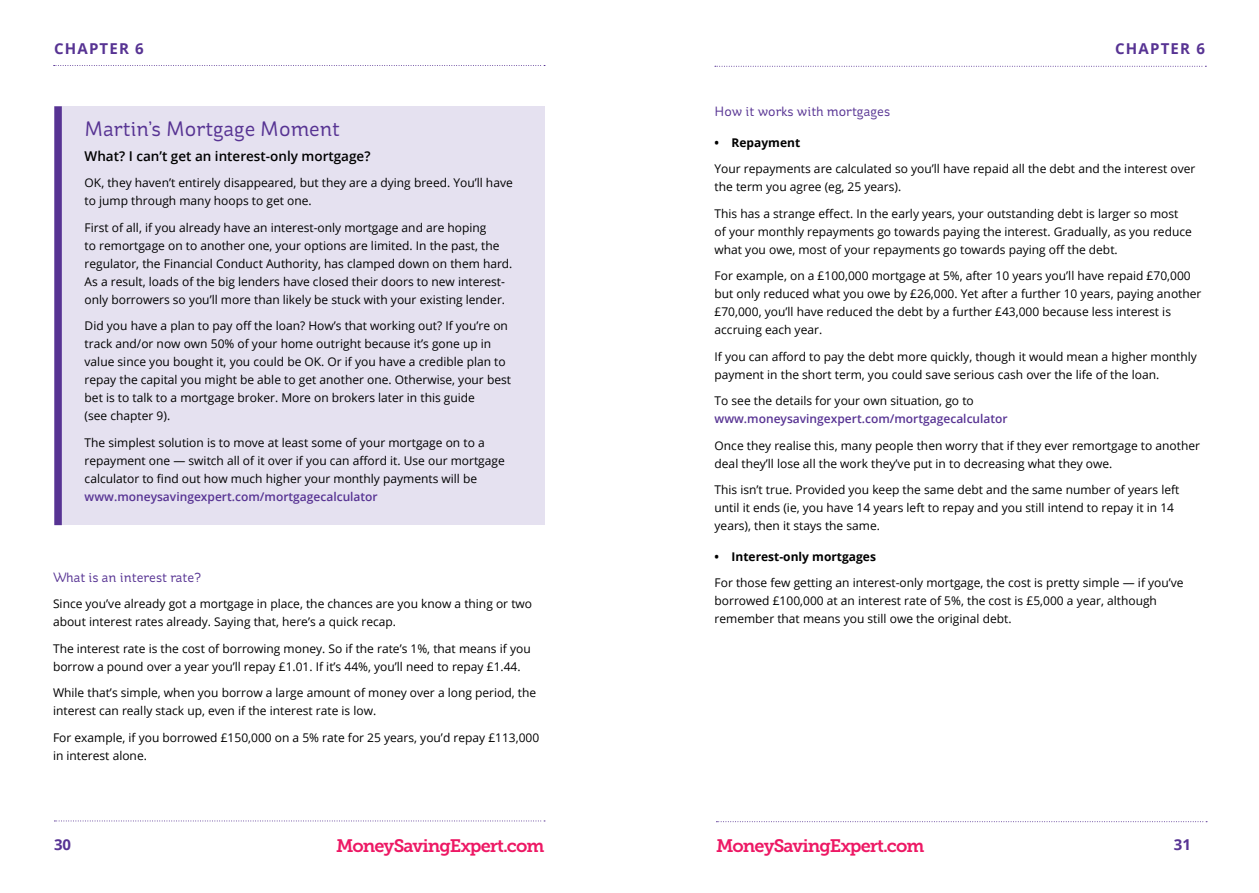
<style>
.page{position:relative;width:1259px;height:893px;background:#fff}
.page>*{position:absolute;margin:0;border:0;box-sizing:border-box;transform-origin:0 0}
.t1{font:21px "St Ryde";color:#573393}
.t2{font:18px "Museo Slab 700";letter-spacing:-.05em;color:#ed1864}
.t3{font:700 15px "Open Sans";letter-spacing:.08em;color:#573393}
.t4{font:13.5px "St Ryde";color:#573393}
.t5{font:600 13.5px "Open Sans";color:#000}
.t6{font:12px/18px "Open Sans";color:#000}
.t7{font:600 12px "Open Sans";color:#573393}
.t8{font:700 12px "Open Sans";color:#000}
</style>
<div class="page">
<svg style="left:54px;top:65px;width:491px;height:1px"></svg>
<svg style="left:54px;top:821px;width:491px;height:1px"></svg>
<div style="left:54px;top:106px;width:490px;height:419px;background:#e5e1f0"></div>
<div style="left:54px;top:106px;width:8px;height:419px;background:#573393"></div>
<svg style="left:715px;top:66px;width:491px;height:1px"></svg>
<svg style="left:716px;top:821px;width:491px;height:1px"></svg>
<p class="t3" style="left:54px;top:38px;width:91px">CHAPTER 6</p>
<h1 class="t1" style="left:85px;top:117px;width:257px">Martin’s Mortgage Moment</h1>
<p class="t5" style="left:85px;top:146px;width:287px">What? I can’t get an interest-only mortgage?</p>
<p class="t6" style="left:85px;top:173px;width:430px">OK, they haven’t entirely disappeared, but they are a dying breed. You’ll have to jump through many hoops to get one.</p>
<p class="t6" style="left:85px;top:218px;width:429px">First of all, if you already have an interest-only mortgage and are hoping<br>to remortgage on to another one, your options are limited. In the past, the regulator, the Financial Conduct Authority, has clamped down on them hard.<br>As a result, loads of the big lenders have closed their doors to new interest&shy;only borrowers so you’ll more than likely be stuck with your existing lender.</p>
<p class="t6" style="left:85px;top:316px;width:428px">Did you have a plan to pay off the loan? How’s that working out? If you’re on track and/or now own 50% of your home outright because it’s gone up in value since you bought it, you could be OK. Or if you have a credible plan to repay the capital you might be able to get another one. Otherwise, your best bet is to talk to a mortgage broker. More on brokers later in this guide<br>(see chapter 9).</p>
<p class="t6" style="left:85px;top:433px;width:422px">The simplest solution is to move at least some of your mortgage on to a repayment one — switch all of it over if you can afford it. Use our mortgage calculator to find out how much higher your monthly payments will be</p>
<p class="t7" style="left:85px;top:488px;width:295px">www.moneysavingexpert.com/mortgagecalculator</p>
<p class="t4" style="left:53px;top:569px;width:149px">What is an interest rate?</p>
<p class="t6" style="left:53px;top:595px;width:480px">Since you’ve already got a mortgage in place, the chances are you know a thing or two about interest rates already. Saying that, here’s a quick recap.</p>
<p class="t6" style="left:53px;top:639px;width:479px">The interest rate is the cost of borrowing money. So if the rate’s 1%, that means if you borrow a pound over a year you’ll repay £1.01. If it’s 44%, you’ll need to repay £1.44.</p>
<p class="t6" style="left:53px;top:684px;width:484px">While that’s simple, when you borrow a large amount of money over a long period, the interest can really stack up, even if the interest rate is low.</p>
<p class="t6" style="left:53px;top:728px;width:488px">For example, if you borrowed £150,000 on a 5% rate for 25 years, you’d repay £113,000 in interest alone.</p>
<p class="t3" style="left:54px;top:834px;width:19px">30</p>
<h2 class="t2" style="left:336px;top:836px;width:210px">MoneySavingExpert.com</h2>
<p class="t3" style="left:1115px;top:38px;width:91px">CHAPTER 6</p>
<p class="t4" style="left:714px;top:103px;width:177px">How it works with mortgages</p>
<p class="t8" style="left:714px;top:134px;width:87px">• Repayment</p>
<p class="t6" style="left:714px;top:159px;width:482px">Your repayments are calculated so you’ll have repaid all the debt and the interest over the term you agree (eg, 25 years).</p>
<p class="t6" style="left:714px;top:204px;width:479px">This has a strange effect. In the early years, your outstanding debt is larger so most of your monthly repayments go towards paying the interest. Gradually, as you reduce what you owe, most of your repayments go towards paying off the debt.</p>
<p class="t6" style="left:714px;top:266px;width:488px">For example, on a £100,000 mortgage at 5%, after 10 years you’ll have repaid £70,000 but only reduced what you owe by £26,000. Yet after a further 10 years, paying another £70,000, you’ll have reduced the debt by a further £43,000 because less interest is accruing each year.</p>
<p class="t6" style="left:714px;top:347px;width:484px">If you can afford to pay the debt more quickly, though it would mean a higher monthly payment in the short term, you could save serious cash over the life of the loan.</p>
<p class="t6" style="left:714px;top:391px;width:261px">To see the details for your own situation, go to</p>
<p class="t7" style="left:714px;top:410px;width:295px">www.moneysavingexpert.com/mortgagecalculator</p>
<p class="t6" style="left:714px;top:436px;width:487px">Once they realise this, many people then worry that if they ever remortgage to another deal they’ll lose all the work they’ve put in to decreasing what they owe.</p>
<p class="t6" style="left:714px;top:480px;width:466px">This isn’t true. Provided you keep the same debt and the same number of years left until it ends (ie, you have 14 years left to repay and you still intend to repay it in 14 years), then it stays the same.</p>
<p class="t8" style="left:714px;top:548px;width:163px">• Interest-only mortgages</p>
<p class="t6" style="left:714px;top:574px;width:470px">For those few getting an interest-only mortgage, the cost is pretty simple — if you’ve borrowed £100,000 at an interest rate of 5%, the cost is £5,000 a year, although remember that means you still owe the original debt.</p>
<h2 class="t2" style="left:716px;top:836px;width:210px">MoneySavingExpert.com</h2>
<p class="t3" style="left:1174px;top:834px;width:19px">31</p>
</div>
